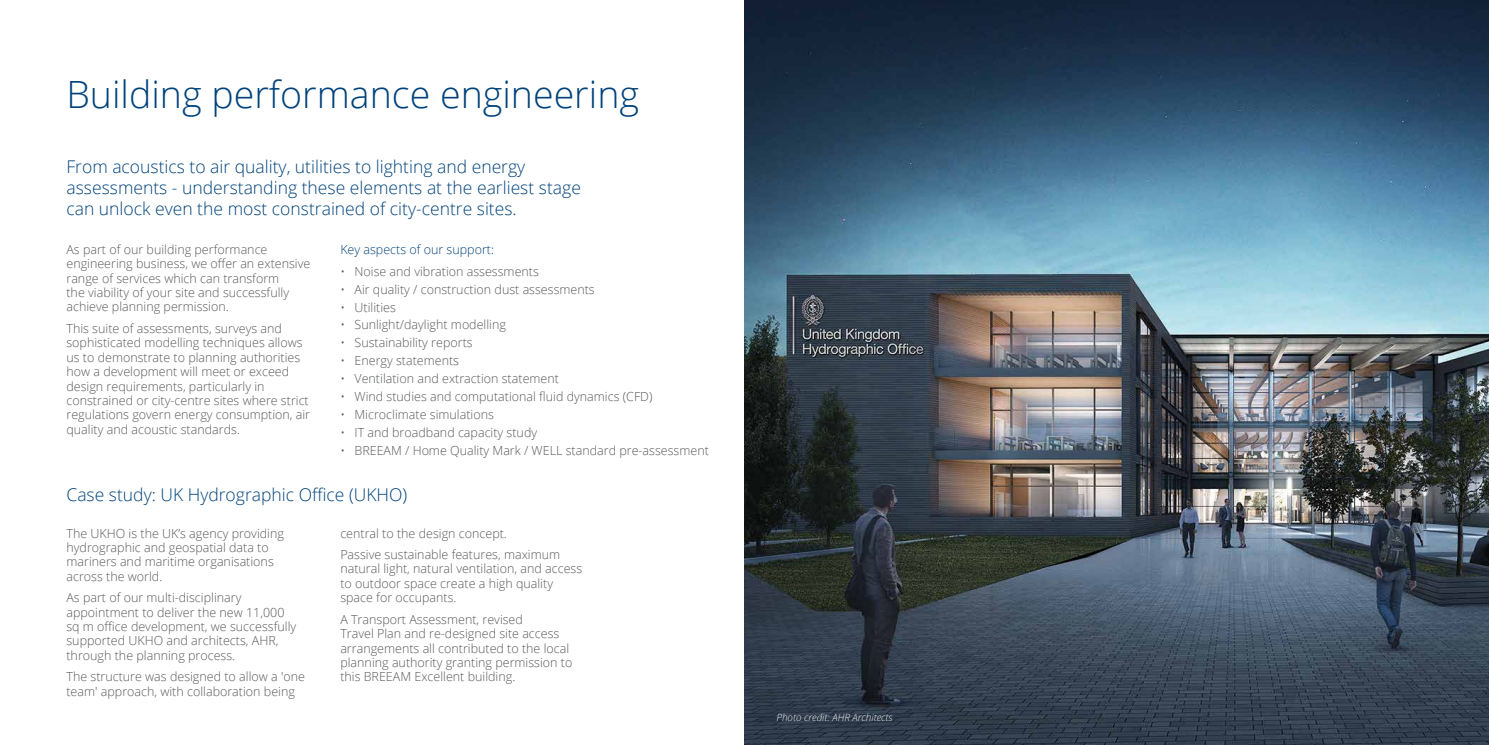
<style>
.page{position:relative;width:1489px;height:745px;background:#fff}
.page>*{position:absolute;margin:0;border:0;box-sizing:border-box;transform-origin:0 0}
.t1{font:300 37.5px "Open Sans";color:#00437b}
.t2{font:300 17.5px/21px "Open Sans";color:#00437b}
.t3{font:300 12.5px/14.4px "Open Sans";color:#58595b}
.t4{font:300 12.5px "Open Sans";color:#00437b}
.t5{font:italic 300 10px "Open Sans";color:#fff}
</style>
<div class="page">
<img style="left:744px;top:0;width:744px;height:744px">
<h1 class="t1" style="left:66px;top:68px;width:574px">Building performance engineering</h1>
<h2 class="t2" style="left:66px;top:156px;width:516px">From acoustics to air quality, utilities to lighting and energy assessments - understanding these elements at the earliest stage can unlock even the most constrained of city-centre sites.</h2>
<p class="t3" style="left:66px;top:242px;width:245px">As part of our building performance engineering business, we offer an extensive range of services which can transform<br>the viability of your site and successfully achieve planning permission.</p>
<p class="t3" style="left:66px;top:321px;width:245px">This suite of assessments, surveys and sophisticated modelling techniques allows us to demonstrate to planning authorities how a development will meet or exceed design requirements, particularly in constrained or city-centre sites where strict regulations govern energy consumption, air quality and acoustic standards.</p>
<p class="t4" style="left:340px;top:241px;width:155px">Key aspects of our support:</p>
<p class="t3" style="left:340px;top:263px;width:200px">• Noise and vibration assessments</p>
<p class="t3" style="left:340px;top:281px;width:256px">• Air quality / construction dust assessments</p>
<p class="t3" style="left:340px;top:299px;width:57px">• Utilities</p>
<p class="t3" style="left:340px;top:317px;width:167px">• Sunlight/daylight modelling</p>
<p class="t3" style="left:340px;top:335px;width:134px">• Sustainability reports</p>
<p class="t3" style="left:340px;top:353px;width:120px">• Energy statements</p>
<p class="t3" style="left:340px;top:371px;width:220px">• Ventilation and extraction statement</p>
<p class="t3" style="left:340px;top:389px;width:314px">• Wind studies and computational fluid dynamics (CFD)</p>
<p class="t3" style="left:340px;top:407px;width:155px">• Microclimate simulations</p>
<p class="t3" style="left:340px;top:425px;width:198px">• IT and broadband capacity study</p>
<p class="t3" style="left:340px;top:442px;width:370px">• BREEAM / Home Quality Mark / WELL standard pre-assessment</p>
<h2 class="t2" style="left:66px;top:483px;width:342px">Case study: UK Hydrographic Office (UKHO)</h2>
<p class="t3" style="left:66px;top:525px;width:219px">The UKHO is the UK’s agency providing hydrographic and geospatial data to mariners and maritime organisations across the world.</p>
<p class="t3" style="left:66px;top:589px;width:231px">As part of our multi-disciplinary appointment to deliver the new 11,000 sq m office development, we successfully supported UKHO and architects, AHR, through the planning process.</p>
<p class="t3" style="left:66px;top:668px;width:240px">The structure was designed to allow a 'one team' approach, with collaboration being</p>
<p class="t3" style="left:340px;top:521px;width:221px;line-height:21.5px">central to the design concept.<br>Passive sustainable features, maximum</p>
<p class="t3" style="left:340px;top:561px;width:243px">natural light, natural ventilation, and access to outdoor space create a high quality space for occupants.</p>
<p class="t3" style="left:340px;top:611px;width:233px">A Transport Assessment, revised<br>Travel Plan and re-designed site access arrangements all contributed to the local planning authority granting permission to this BREEAM Excellent building.</p>
<p class="t5" style="left:776px;top:709px;width:118px">Photo credit: AHR Architects</p>
</div>
